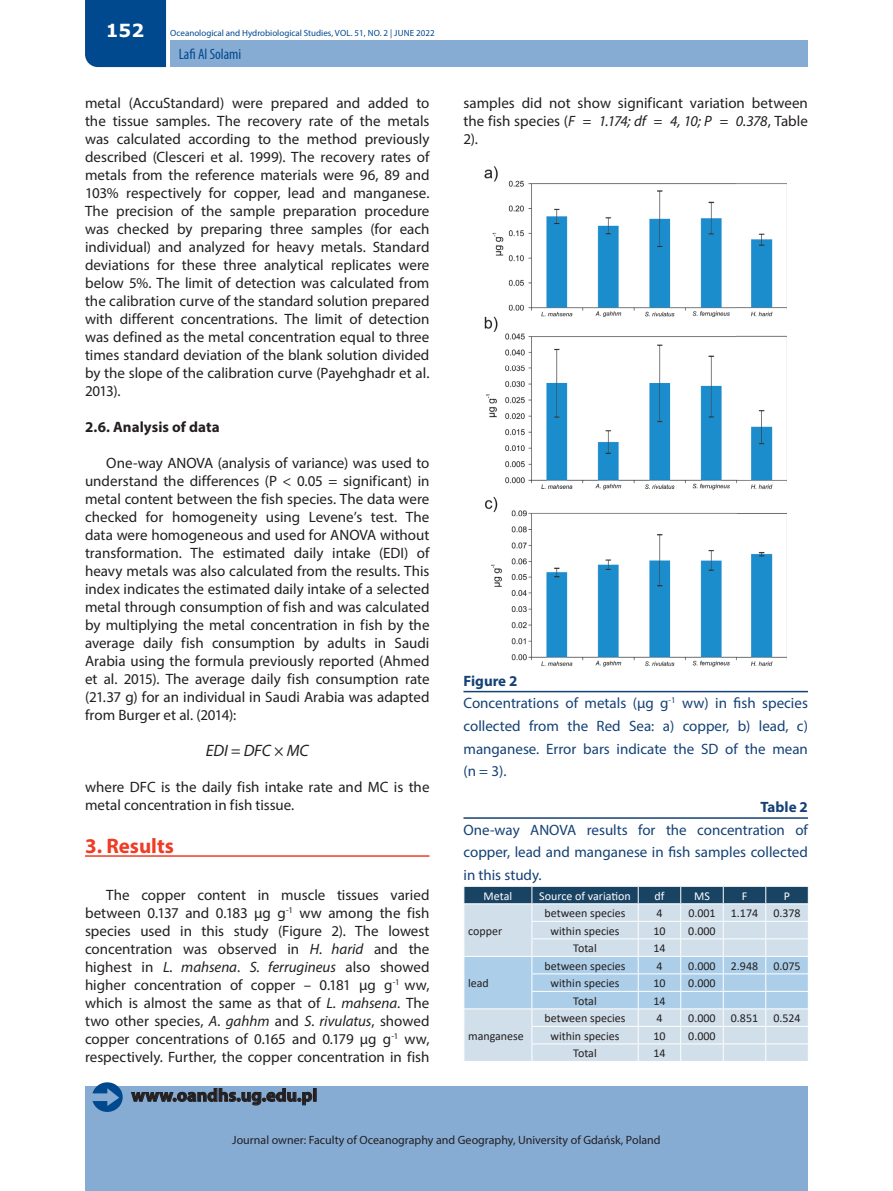
<style>
.page{position:relative;width:893px;height:1191px;background:#fff}
.page>*{position:absolute;margin:0;border:0;box-sizing:border-box;transform-origin:0 0}
.t1{font:700 21px "Myriad Pro";color:#ef3c25}
.t2{font:700 18px "Myriad Pro";color:#231f20}
.t3{font:700 18px "Verdana";color:#fff}
.t4{font:italic 16.5px "Myriad Pro";letter-spacing:-.005em;color:#231f20}
.t5{font:15px/18px "Myriad Pro";color:#231f20;text-align:justify}
.t6{font:15px/22.5px "Myriad Pro";color:#144176;text-align:justify}
.t7{font:700 15px "Myriad Pro";letter-spacing:.005em;color:#231f20}
.t8{font:condensed 15px "Myriad Pro";color:#01498e}
.t9{font:700 15px "Myriad Pro";color:#144176}
.t10{font:12px "Calibri";color:#231f20}
.t11{font:12px "Myriad Pro";color:#231f20}
.t12{font:12px "Calibri";color:#fff}
.t13{font:9px "Myriad Pro";color:#01498e}
.s1{font-style:italic}
.s2{font-weight:700}
</style>
<div class="page">
<div style="left:171px;top:40px;width:637px;height:27px;background:#87acd4"></div>
<div style="left:85px;top:1086px;width:723px;height:105px;background:#87acd4"></div>
<div style="left:85px;top:0;width:81px;height:67px;background:#01498e"></div>
<svg style="left:92px;top:1082px;width:31px;height:30px"></svg>
<hr style="left:85px;top:855px;width:344px;height:1px;background:#ef3c25">
<hr style="left:463px;top:817px;width:345px;height:1px;background:#144176">
<svg style="left:463px;top:886px;width:346px;height:175px;background:#b8cede"></svg>
<img style="left:484px;top:167px;width:303px;height:499px">
<hr style="left:463px;top:691px;width:345px;height:1px;background:#144176">
<p class="t3" style="left:106px;top:18px;width:40px">152</p>
<p class="t13" style="left:170px;top:28px;width:266px">Oceanological and Hydrobiological Studies, VOL. 51, NO. 2 | JUNE 2022</p>
<p class="t8" style="left:179px;top:45px;width:64px">Lafi Al Solami</p>
<p class="t5" style="left:85px;top:94px;width:346px">metal (AccuStandard) were prepared and added to the tissue samples. The recovery rate of the metals was calculated according to the method previously described (Clesceri et al. 1999). The recovery rates of metals from the reference materials were 96, 89 and 103% respectively for copper, lead and manganese.<br>The precision of the sample preparation procedure was checked by preparing three samples (for each individual) and analyzed for heavy metals. Standard deviations for these three analytical replicates were below 5%. The limit of detection was calculated from the calibration curve of the standard solution prepared with different concentrations. The limit of detection was defined as the metal concentration equal to three times standard deviation of the blank solution divided by the slope of the calibration curve (Payehghadr et al.<br>2013).</p>
<p class="t7" style="left:85px;top:417px;width:136px">2.6. Analysis of data</p>
<p class="t5" style="left:85px;top:454px;width:346px;text-indent:21px">One-way ANOVA (analysis of variance) was used to understand the differences (P &lt; 0.05 = significant) in metal content between the fish species. The data were checked for homogeneity using Levene’s test. The data were homogeneous and used for ANOVA without transformation. The estimated daily intake (EDI) of heavy metals was also calculated from the results. This index indicates the estimated daily intake of a selected metal through consumption of fish and was calculated by multiplying the metal concentration in fish by the average daily fish consumption by adults in Saudi Arabia using the formula previously reported (Ahmed et al. 2015). The average daily fish consumption rate (21.37 g) for an individual in Saudi Arabia was adapted from Burger et al. (2014):</p>
<p class="t4" style="left:206px;top:740px;width:104px">EDI = DFC × MC</p>
<p class="t5" style="left:85px;top:778px;width:346px">where DFC is the daily fish intake rate and MC is the metal concentration in fish tissue.</p>
<h1 class="t1" style="left:85px;top:831px;width:90px">3. Results</h1>
<p class="t5" style="left:85px;top:886px;width:346px;text-indent:21px">The copper content in muscle tissues varied between 0.137 and 0.183 µg g<sup>-1</sup> ww among the fish species used in this study (Figure 2). The lowest concentration was observed in <span class="s1">H. harid</span> and the highest in <span class="s1">L. mahsena</span>. <span class="s1">S. ferrugineus</span> also showed higher concentration of copper – 0.181 µg g<sup>-1</sup> ww, which is almost the same as that of <span class="s1">L. mahsena</span>. The two other species, <span class="s1">A. gahhm</span> and <span class="s1">S. rivulatus</span>, showed copper concentrations of 0.165 and 0.179 µg g<sup>-1</sup> ww, respectively. Further, the copper concentration in fish</p>
<p class="t2" style="left:131px;top:1083px;width:187px">www.oandhs.ug.edu.pl</p>
<p class="t5" style="left:463px;top:94px;width:346px">samples did not show significant variation between the fish species (<span class="s1">F = 1.174; df = 4, 10; P = 0.378</span>, Table 2).</p>
<p class="t6" style="left:463px;top:669px;width:346px;text-align:left"><span class="s2">Figure 2<br></span>Concentrations of metals (µg g<sup>-1</sup> ww) in fish species collected from the Red Sea: a) copper, b) lead, c) manganese. Error bars indicate the SD of the mean (n = 3).</p>
<p class="t9" style="left:760px;top:797px;width:49px">Table 2</p>
<p class="t6" style="left:463px;top:818px;width:346px">One-way ANOVA results for the concentration of copper, lead and manganese in fish samples collected in this study.</p>
<p class="t12" style="left:484px;top:887px;width:30px">Metal</p>
<p class="t12" style="left:539px;top:887px;width:93px">Source of variation</p>
<p class="t12" style="left:654px;top:887px;width:11px">df</p>
<p class="t12" style="left:694px;top:887px;width:17px">MS</p>
<p class="t12" style="left:742px;top:887px;width:7px">F</p>
<p class="t12" style="left:784px;top:887px;width:8px">P</p>
<p class="t10" style="left:468px;top:922px;width:36px">copper</p>
<p class="t10" style="left:544px;top:904px;width:83px">between species</p>
<p class="t10" style="left:656px;top:904px;width:8px">4</p>
<p class="t10" style="left:688px;top:904px;width:29px">0.001</p>
<p class="t10" style="left:731px;top:904px;width:29px">1.174</p>
<p class="t10" style="left:773px;top:904px;width:29px">0.378</p>
<p class="t10" style="left:551px;top:922px;width:70px">within species</p>
<p class="t10" style="left:653px;top:922px;width:14px">10</p>
<p class="t10" style="left:688px;top:922px;width:29px">0.000</p>
<p class="t10" style="left:573px;top:939px;width:25px">Total</p>
<p class="t10" style="left:653px;top:939px;width:14px">14</p>
<p class="t10" style="left:468px;top:974px;width:22px">lead</p>
<p class="t10" style="left:468px;top:1027px;width:57px">manganese</p>
<p class="t10" style="left:544px;top:957px;width:83px">between species</p>
<p class="t10" style="left:656px;top:957px;width:8px">4</p>
<p class="t10" style="left:688px;top:957px;width:29px">0.000</p>
<p class="t10" style="left:731px;top:957px;width:29px">2.948</p>
<p class="t10" style="left:773px;top:957px;width:29px">0.075</p>
<p class="t10" style="left:551px;top:974px;width:70px">within species</p>
<p class="t10" style="left:653px;top:974px;width:14px">10</p>
<p class="t10" style="left:688px;top:974px;width:29px">0.000</p>
<p class="t10" style="left:573px;top:992px;width:25px">Total</p>
<p class="t10" style="left:653px;top:992px;width:14px">14</p>
<p class="t10" style="left:544px;top:1009px;width:83px">between species</p>
<p class="t10" style="left:656px;top:1009px;width:8px">4</p>
<p class="t10" style="left:688px;top:1009px;width:29px">0.000</p>
<p class="t10" style="left:731px;top:1009px;width:29px">0.851</p>
<p class="t10" style="left:773px;top:1009px;width:29px">0.524</p>
<p class="t10" style="left:551px;top:1027px;width:70px">within species</p>
<p class="t10" style="left:653px;top:1027px;width:14px">10</p>
<p class="t10" style="left:688px;top:1027px;width:29px">0.000</p>
<p class="t10" style="left:573px;top:1044px;width:25px">Total</p>
<p class="t10" style="left:653px;top:1044px;width:14px">14</p>
<p class="t11" style="left:232px;top:1132px;width:430px">Journal owner: Faculty of Oceanography and Geography, University of Gdańsk, Poland</p>
</div>
